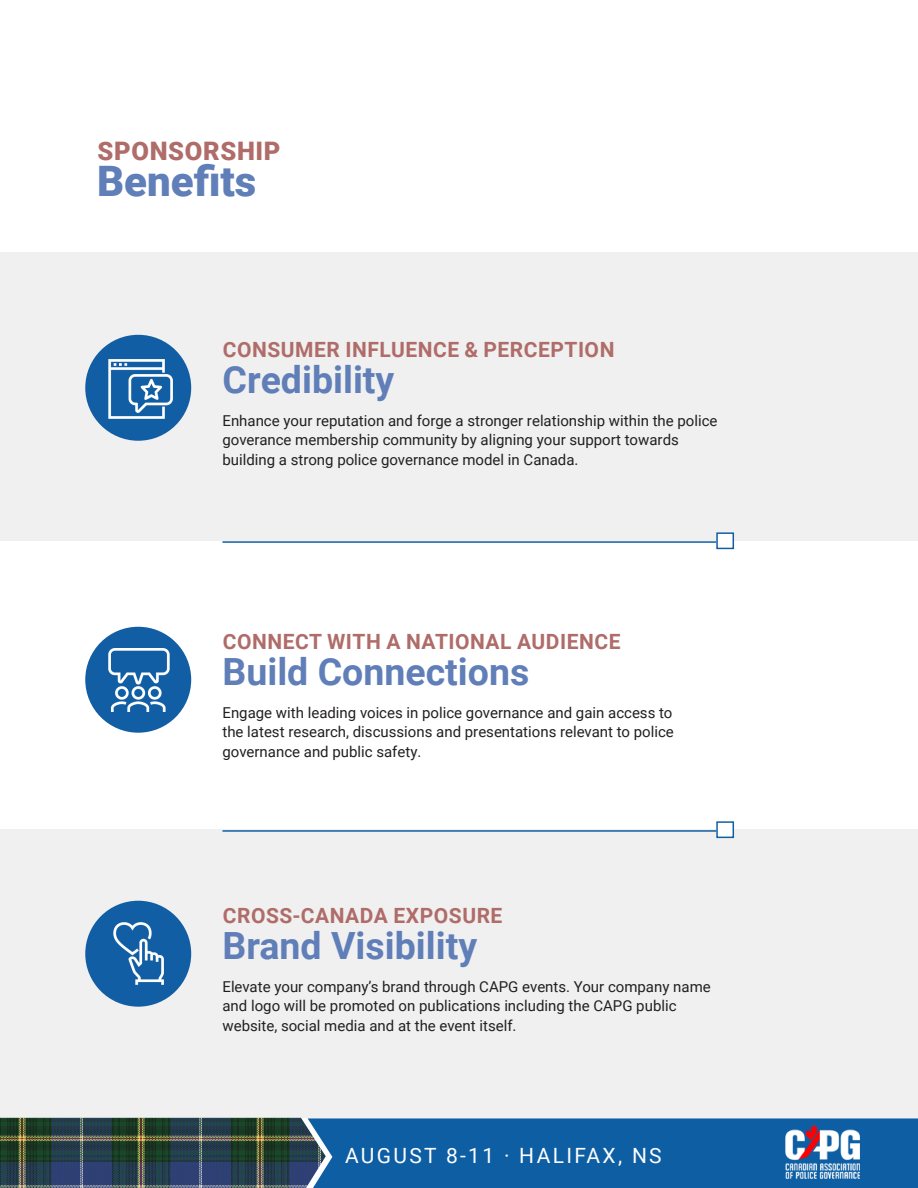
<style>
.page{position:relative;width:918px;height:1188px;background:#fff}
.page>*{position:absolute;margin:0;border:0;box-sizing:border-box;transform-origin:0 0}
.t1{font:900 42px "Roboto";color:#607eb8}
.t2{font:700 37.5px "Roboto";color:#607eb8}
.t3{font:900 25.5px "Roboto";letter-spacing:.025em;color:#af6c69}
.t4{font:700 21px "Roboto";letter-spacing:.025em;color:#af6c69}
.t5{font:21px "Roboto";letter-spacing:.11em;color:#fefefe}
.t6{font:15px/19.5px "Roboto";color:#221f1f}
</style>
<div class="page">
<div style="left:0;top:830px;width:918px;height:288px;background:#f0f0f0"></div>
<div style="left:0;top:253px;width:918px;height:288px;background:#f0f0f0"></div>
<hr style="left:222px;top:541px;width:494px;height:2px;background:#115ea4">
<div style="left:716px;top:532px;width:18px;height:17px;background:#fefefe;border:2px solid #115ea4"></div>
<hr style="left:222px;top:830px;width:494px;height:2px;background:#115ea4">
<div style="left:716px;top:821px;width:18px;height:17px;background:#fefefe;border:2px solid #115ea4"></div>
<img style="left:0;top:1118px;width:308px;height:70px">
<div style="left:308px;top:1118px;width:610px;height:70px;background:#0e5ea3"></div>
<img style="left:784px;top:1122px;width:80px;height:59px">
<div style="left:85px;top:335px;width:106px;height:106px;background:#115ea4;border-radius:50%"></div>
<img style="left:108px;top:359px;width:65px;height:59px">
<div style="left:85px;top:627px;width:106px;height:106px;background:#115ea4;border-radius:50%"></div>
<img style="left:108px;top:648px;width:61px;height:63px">
<div style="left:85px;top:901px;width:106px;height:106px;background:#115ea4;border-radius:50%"></div>
<img style="left:113px;top:923px;width:50px;height:62px">
<h3 class="t3" style="left:98px;top:133px;width:184px">SPONSORSHIP</h3>
<h1 class="t1" style="left:97px;top:152px;width:161px">Benefits</h1>
<h3 class="t4" style="left:223px;top:335px;width:393px">CONSUMER INFLUENCE &amp; PERCEPTION</h3>
<h2 class="t2" style="left:222px;top:354px;width:173px">Credibility</h2>
<p class="t6" style="left:222px;top:410px;width:497px">Enhance your reputation and forge a stronger relationship within the police goverance membership community by aligning your support towards building a strong police governance model in Canada.</p>
<h3 class="t4" style="left:223px;top:627px;width:399px">CONNECT WITH A NATIONAL AUDIENCE</h3>
<h2 class="t2" style="left:222px;top:645px;width:308px">Build Connections</h2>
<p class="t6" style="left:222px;top:702px;width:453px;text-align:justify">Engage with leading voices in police governance and gain access to the latest research, discussions and presentations relevant to police governance and public safety.</p>
<h3 class="t4" style="left:223px;top:901px;width:281px">CROSS-CANADA EXPOSURE</h3>
<h2 class="t2" style="left:222px;top:919px;width:256px">Brand Visibility</h2>
<p class="t6" style="left:222px;top:976px;width:490px">Elevate your company’s brand through CAPG events. Your company name and logo will be promoted on publications including the CAPG public website, social media and at the event itself.</p>
<h3 class="t5" style="left:345px;top:1141px;width:318px">AUGUST 8-11 · HALIFAX, NS</h3>
</div>
